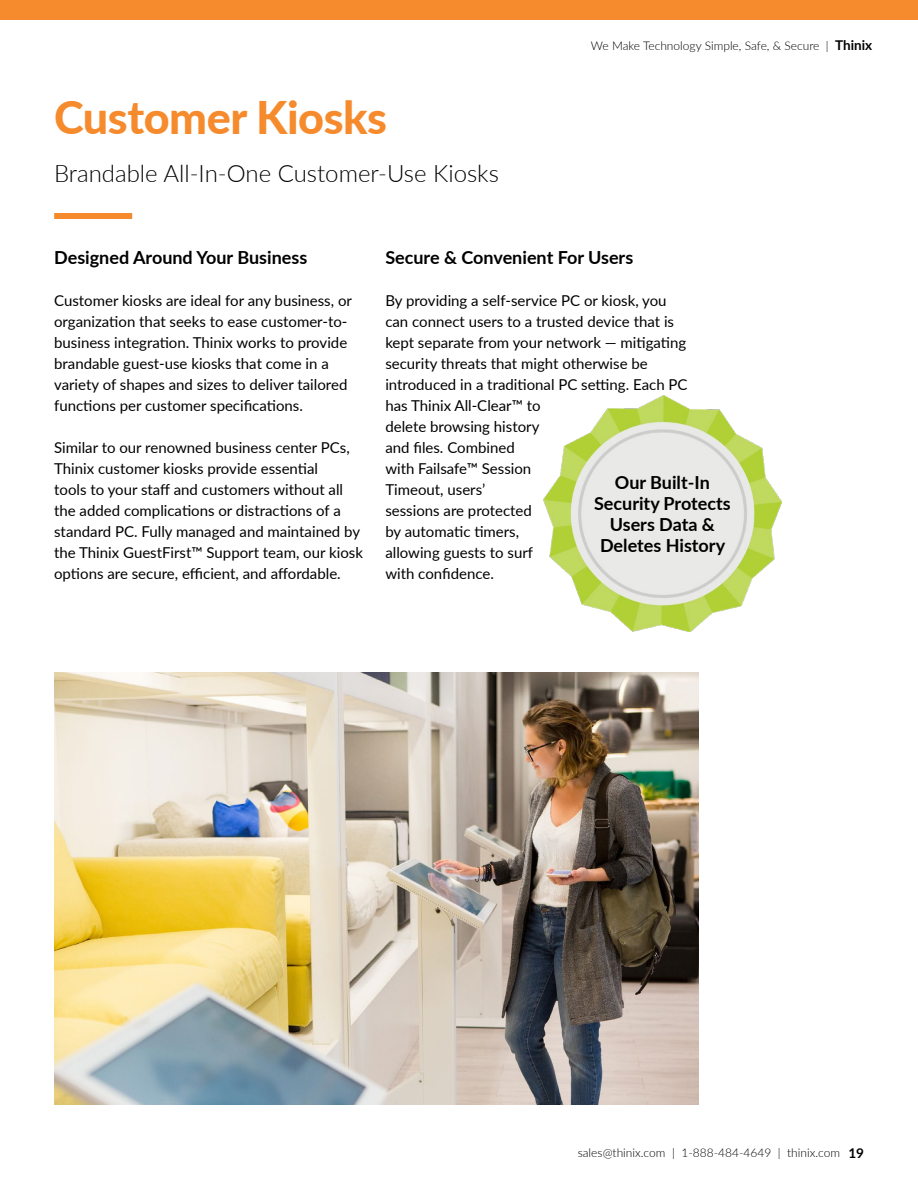
<style>
.page{position:relative;width:918px;height:1188px;background:#fff}
.page>*{position:absolute;margin:0;border:0;box-sizing:border-box;transform-origin:0 0}
.t1{font:800 45px "Lato";letter-spacing:-.01em;color:#f68b2d}
.t2{font:300 24px "Lato";color:#000}
.t3{font:700 18px/21px "Lato";color:#000;text-align:center}
.t4{font:15px/21px "Lato";color:#000}
.t5{font:300 12px "Lato";color:#000}
.s1{font-weight:700;font-size:13.5px}
</style>
<div class="page">
<div style="left:54px;top:213px;width:78px;height:6px;background:#f68b2d"></div>
<img style="left:54px;top:672px;width:644px;height:433px">
<img style="left:544px;top:396px;width:237px;height:235px">
<div style="left:0;top:0;width:918px;height:19px;background:#f68b2d"></div>
<h1 class="t1" style="left:54px;top:84px;width:335px">Customer Kiosks</h1>
<h2 class="t2" style="left:54px;top:157px;width:446px">Brandable All-In-One Customer-Use Kiosks</h2>
<p class="t5" style="left:591px;top:37px;width:283px">We Make Technology Simple, Safe, &amp; Secure | <span class="s1">Thinix</span></p>
<p class="t3" style="left:54px;top:246px;width:255px">Designed Around Your Business</p>
<p class="t3" style="left:385px;top:246px;width:249px">Secure &amp; Convenient For Users</p>
<p class="t4" style="left:54px;top:289px;width:299px">Customer kiosks are ideal for any business, or organization that seeks to ease customer-to&shy;business integration. Thinix works to provide brandable guest-use kiosks that come in a variety of shapes and sizes to deliver tailored functions per customer specifications.</p>
<p class="t4" style="left:54px;top:436px;width:310px">Similar to our renowned business center PCs, Thinix customer kiosks provide essential<br>tools to your staff and customers without all the added complications or distractions of a standard PC. Fully managed and maintained by the Thinix GuestFirst™ Support team, our kiosk options are secure, efficient, and affordable.</p>
<p class="t4" style="left:385px;top:289px;width:304px">By providing a self-service PC or kiosk, you can connect users to a trusted device that is kept separate from your network — mitigating security threats that might otherwise be introduced in a traditional PC setting. Each PC has Thinix All-Clear™ to<br>delete browsing history<br>and files. Combined<br>with Failsafe™ Session<br>Timeout, users’<br>sessions are protected<br>by automatic timers,<br>allowing guests to surf<br>with confidence.</p>
<p class="t3" style="left:594px;top:471px;width:138px">Our Built-In<br>Security Protects<br>Users Data &amp;<br>Deletes History</p>
<p class="t5" style="left:578px;top:1144px;width:288px">sales@thinix.com | 1-888-484-4649 | thinix.com <span class="s1">19</span></p>
</div>
